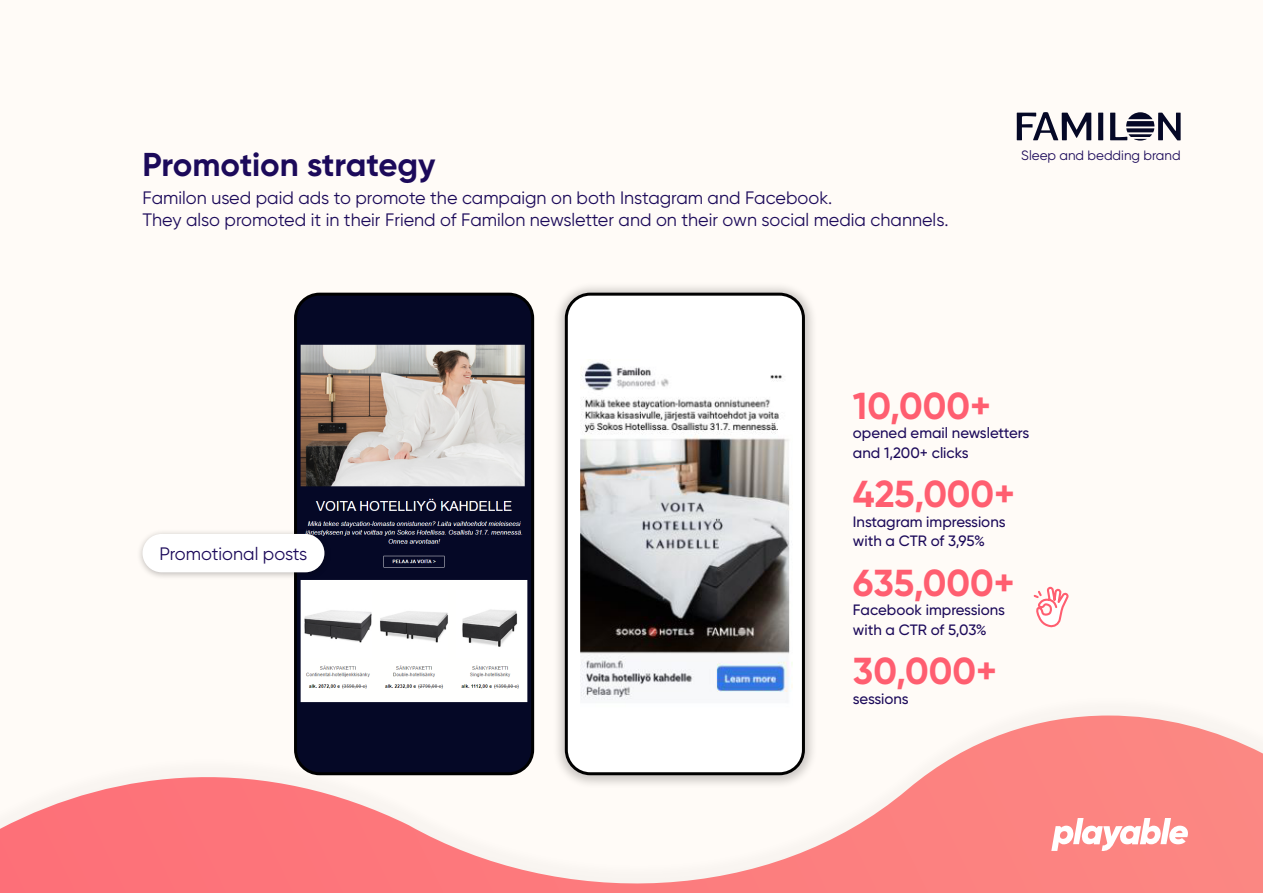
<style>
.page{position:relative;width:1263px;height:893px;background:#fffbf7}
.page>*{position:absolute;margin:0;border:0;box-sizing:border-box;transform-origin:0 0}
.t1{font:700 37.5px "Gilroy";color:#ff5e70}
.t2{font:700 33px "Gilroy";letter-spacing:-.005em;color:#1c0a5a}
.t3{font:18px/21.6px "Gilroy";color:#1c0a5a}
.t4{font:500 15px/19.5px "Gilroy";color:#1c0a5a}
.t5{font:13.5px "Gilroy";color:#1c0a5a}
</style>
<div class="page">
<svg style="left:0;top:715px;width:1263px;height:178px"></svg>
<svg style="left:1051px;top:818px;width:138px;height:33px"></svg>
<svg style="left:1033px;top:586px;width:36px;height:42px"></svg>
<div style="left:552px;top:281px;width:266px;height:508px;background:#000;opacity:.21"></div>
<div style="left:566px;top:294px;width:237px;height:480px;background:#fff;border-radius:24px"></div>
<img style="left:580px;top:361px;width:213px;height:339px">
<div style="left:565px;top:293px;width:240px;height:482px;border:3px solid #000;border-radius:24px"></div>
<div style="left:296px;top:294px;width:237px;height:480px;background:#050826;border-radius:24px"></div>
<img style="left:300px;top:344px;width:228px;height:359px">
<div style="left:294px;top:293px;width:240px;height:482px;border:3px solid #000;border-radius:24px"></div>
<div style="left:136px;top:529px;width:195px;height:52px;background:#000;opacity:.26"></div>
<div style="left:143px;top:534px;width:181px;height:38px;background:#fff;border-radius:19px"></div>
<svg style="left:1017px;top:112px;width:74px;height:28px"></svg>
<div style="left:1098px;top:113px;width:5px;height:27px;background:#050826"></div>
<svg style="left:1110px;top:112px;width:71px;height:29px"></svg>
<h2 class="t2" style="left:142px;top:144px;width:294px">Promotion strategy</h2>
<p class="t5" style="left:1021px;top:147px;width:161px">Sleep and bedding brand</p>
<p class="t3" style="left:142px;top:187px;width:807px">Familon used paid ads to promote the campaign on both Instagram and Facebook.<br>They also promoted it in their Friend of Familon newsletter and on their own social media channels.</p>
<p class="t3" style="left:159px;top:543px;width:149px">Promotional posts</p>
<h1 class="t1" style="left:853px;top:382px;width:139px">10,000+</h1>
<p class="t4" style="left:853px;top:423px;width:178px">opened email newsletters and 1,200+ clicks</p>
<h1 class="t1" style="left:853px;top:470px;width:164px">425,000+</h1>
<p class="t4" style="left:853px;top:511px;width:154px">Instagram impressions with a CTR of 3,95%</p>
<h1 class="t1" style="left:853px;top:559px;width:163px">635,000+</h1>
<p class="t4" style="left:853px;top:600px;width:154px">Facebook impressions with a CTR of 5,03%</p>
<h1 class="t1" style="left:853px;top:647px;width:145px">30,000+</h1>
<p class="t4" style="left:853px;top:688px;width:57px">sessions</p>
</div>
